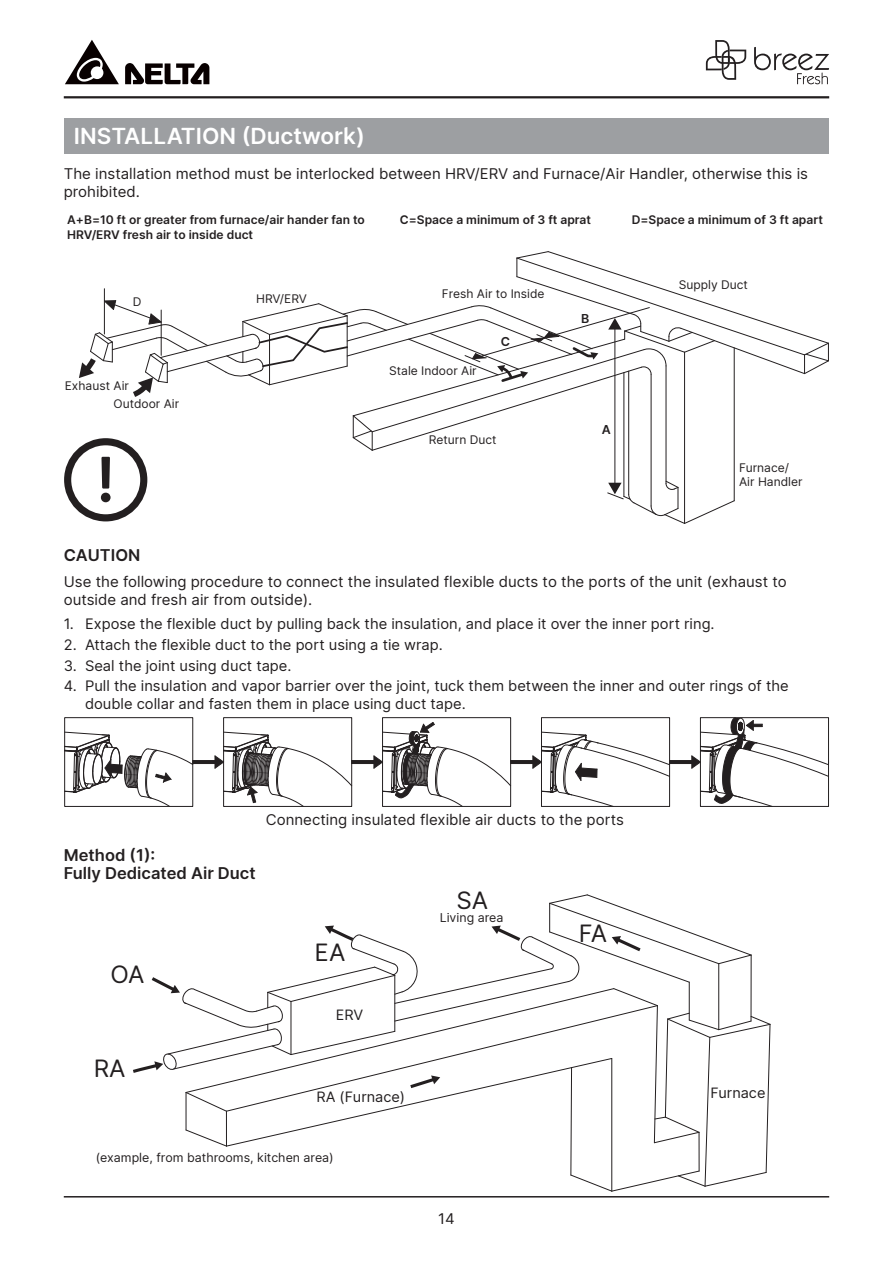
<style>
.page{position:relative;width:893px;height:1263px;background:#fff}
.page>*{position:absolute;margin:0;border:0;box-sizing:border-box;transform-origin:0 0}
.t1{font:600 61.95px "Delta Sans";color:#231f20}
.t2{font:24.3px "Delta Sans";color:#231f20}
.t3{font:600 22.5px "Delta Sans";color:#fff}
._11P-DeltaSans-Bold{font:600 16.5px/18.8px "Delta Sans";color:#231f20}
._10P-DeltaSans-R{font:15px/18px "Delta Sans";color:#231f20}
.t4{font:14.7px/17.7px "Delta Sans";color:#231f20}
.t5{font:14.55px "Delta Sans";color:#231f20}
.t6{font:12.45px "Delta Sans";color:#231f20}
.t7{font:600 12.45px "Delta Sans";color:#231f20}
.t8{font:600 12px/14.4px "Delta Sans";color:#231f20}
.t9{font:12px/14.4px "Delta Sans";color:#231f20}
</style>
<div class="page">
<hr style="left:64px;top:96px;width:765px;height:2px;background:#231f20">
<hr style="left:64px;top:1196px;width:765px;height:1px;background:#231f20">
<svg style="left:125px;top:63px;width:84px;height:21px"></svg>
<svg style="left:65px;top:40px;width:54px;height:44px"></svg>
<svg style="left:706px;top:40px;width:40px;height:40px"></svg>
<svg style="left:754px;top:47px;width:75px;height:37px"></svg>
<div style="left:64px;top:118px;width:765px;height:35px;background:#9d9fa2"></div>
<hr style="left:651px;top:374px;width:1px;height:132px;background:#231f20">
<hr style="left:666px;top:366px;width:1px;height:117px;background:#231f20">
<hr style="left:628px;top:371px;width:1px;height:123px;background:#231f20">
<hr style="left:624px;top:373px;width:1px;height:123px;background:#231f20">
<hr style="left:684px;top:352px;width:1px;height:171px;background:#231f20">
<hr style="left:734px;top:348px;width:1px;height:153px;background:#231f20">
<div style="left:64px;top:438px;width:83px;height:83px;border:7px solid #231f20;border-radius:50%"></div>
<hr style="left:615px;top:328px;width:1px;height:157px;background:#231f20">
<svg style="left:607px;top:480px;width:128px;height:44px"></svg>
<svg style="left:79px;top:251px;width:750px;height:200px"></svg>
<svg style="left:64px;top:717px;width:765px;height:90px"></svg>
<svg style="left:133px;top:894px;width:638px;height:298px"></svg>
<p class="t3" style="left:74px;top:118px;width:292px">INSTALLATION (Ductwork)</p>
<p class="_10P-DeltaSans-R" style="left:64px;top:164px;width:746px">The installation method must be interlocked between HRV/ERV and Furnace/Air Handler, otherwise this is prohibited.</p>
<p class="t8" style="left:67px;top:212px;width:299px">A+B=10 ft or greater from furnace/air hander fan to<br>HRV/ERV fresh air to inside duct</p>
<p class="t8" style="left:400px;top:212px;width:193px">C=Space a minimum of 3 ft aprat</p>
<p class="t8" style="left:632px;top:212px;width:193px">D=Space a minimum of 3 ft apart</p>
<p class="t9" style="left:133px;top:294px;width:10px">D</p>
<p class="t9" style="left:65px;top:378px;width:66px">Exhaust Air</p>
<p class="t9" style="left:114px;top:396px;width:67px">Outdoor Air</p>
<p class="t1" style="left:96px;top:432px;width:21px">!</p>
<p class="t9" style="left:256px;top:291px;width:52px">HRV/ERV</p>
<p class="t9" style="left:442px;top:286px;width:104px">Fresh Air to Inside</p>
<p class="t9" style="left:389px;top:363px;width:89px">Stale Indoor Air</p>
<p class="t7" style="left:501px;top:332px;width:11px">C</p>
<p class="t9" style="left:429px;top:432px;width:69px">Return Duct</p>
<p class="t7" style="left:581px;top:309px;width:10px">B</p>
<p class="t7" style="left:602px;top:420px;width:11px">A</p>
<p class="t9" style="left:679px;top:277px;width:71px">Supply Duct</p>
<p class="t9" style="left:739px;top:460px;width:65px">Furnace/<br>Air Handler</p>
<p class="_11P-DeltaSans-Bold" style="left:64px;top:545px;width:78px">CAUTION</p>
<p class="_10P-DeltaSans-R" style="left:64px;top:572px;width:724px">Use the following procedure to connect the insulated flexible ducts to the ports of the unit (exhaust to outside and fresh air from outside).</p>
<p class="t4" style="left:64px;top:615px;width:652px">1. Expose the flexible duct by pulling back the insulation, and place it over the inner port ring.</p>
<p class="t4" style="left:64px;top:635px;width:381px">2. Attach the flexible duct to the port using a tie wrap.</p>
<p class="t4" style="left:64px;top:656px;width:229px">3. Seal the joint using duct tape.</p>
<p class="t4" style="left:85px;top:677px;width:705px;text-indent:-21px">4. Pull the insulation and vapor barrier over the joint, tuck them between the inner and outer rings of the double collar and fasten them in place using duct tape.</p>
<p class="_11P-DeltaSans-Bold" style="left:64px;top:844px;width:193px">Method (1):<br>Fully Dedicated Air Duct</p>
<p class="t2" style="left:111px;top:956px;width:36px">OA</p>
<p class="_10P-DeltaSans-R" style="left:266px;top:811px;width:360px">Connecting insulated flexible air ducts to the ports</p>
<p class="t2" style="left:315px;top:934px;width:32px">EA</p>
<p class="t5" style="left:336px;top:1004px;width:29px">ERV</p>
<p class="t2" style="left:456px;top:883px;width:33px">SA</p>
<p class="t6" style="left:440px;top:908px;width:65px">Living area</p>
<p class="t2" style="left:579px;top:915px;width:30px">FA</p>
<p class="t2" style="left:94px;top:1050px;width:33px">RA</p>
<p class="t5" style="left:317px;top:1086px;width:90px">RA (Furnace)</p>
<p class="t6" style="left:96px;top:1148px;width:239px">(example, from bathrooms, kitchen area)</p>
<p class="_10P-DeltaSans-R" style="left:438px;top:1209px;width:18px">14</p>
<p class="t5" style="left:710px;top:1082px;width:56px">Furnace</p>
</div>
